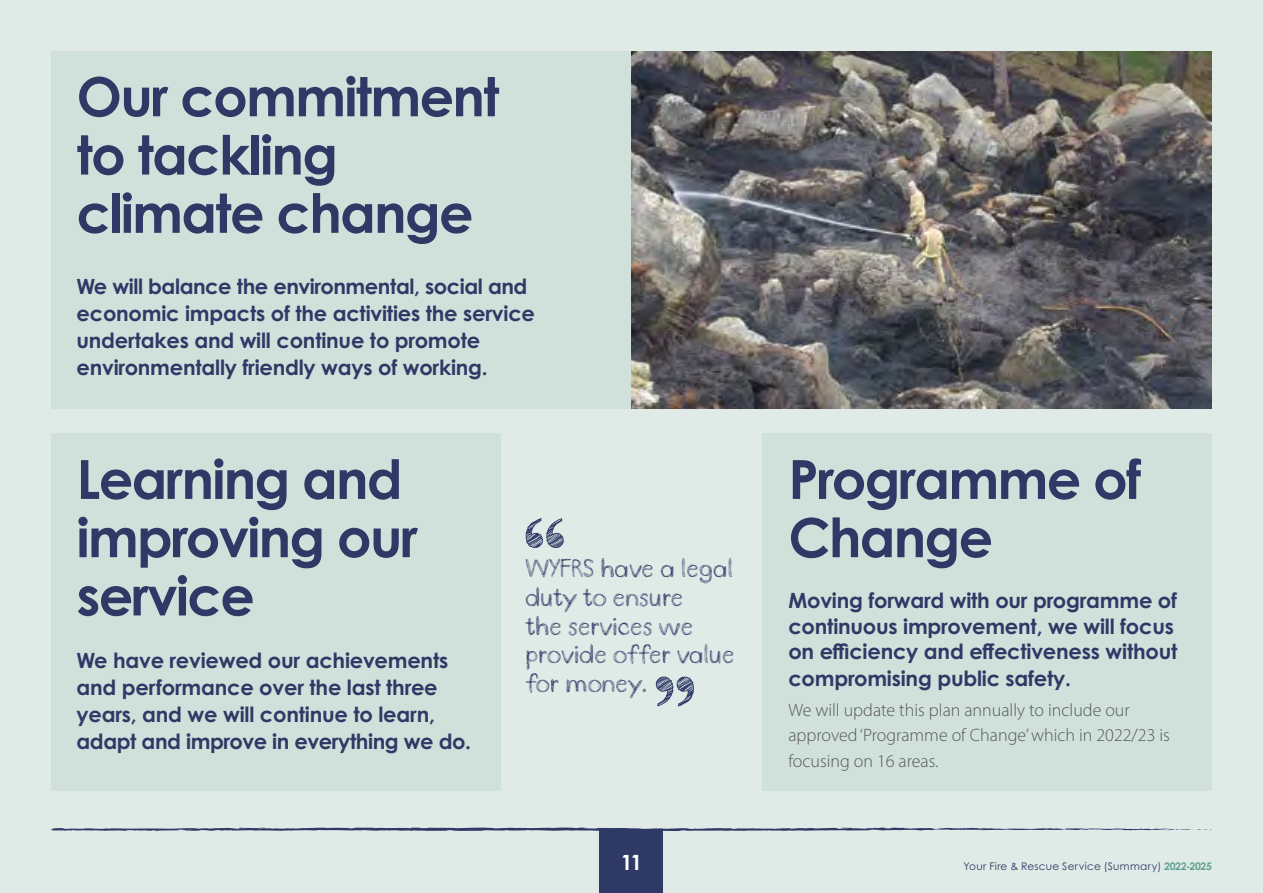
<style>
.page{position:relative;width:1263px;height:893px;background:#e0ebe8}
.page>*{position:absolute;margin:0;border:0;box-sizing:border-box;transform-origin:0 0}
.t1{font:700 54px/58.2px "Century Gothic Pro";letter-spacing:-.03em;color:#2e3966}
.t2{font:25.5px/28.5px "Doodle Pen";letter-spacing:-.03em;color:#2e3966}
.t3{font:700 21px/27px "Century Gothic Pro";letter-spacing:-.01em;color:#2e3966}
.t4{font:700 21px "Century Gothic Pro";color:#fff}
.t5{font:300 18px/25.5px "Myriad Pro";color:#575756}
.t6{font:10.5px "Century Gothic Pro";letter-spacing:.025em;color:#2e3966}
.s1{font-weight:700;color:#5ea08e}
</style>
<div class="page">
<div style="left:51px;top:51px;width:580px;height:357px;background:#d0e1db"></div>
<div style="left:51px;top:434px;width:449px;height:357px;background:#d0e1db"></div>
<div style="left:763px;top:434px;width:449px;height:357px;background:#d0e1db"></div>
<img style="left:631px;top:51px;width:581px;height:357px">
<svg style="left:526px;top:518px;width:38px;height:30px"></svg>
<svg style="left:655px;top:677px;width:39px;height:29px"></svg>
<div style="left:600px;top:829px;width:63px;height:64px;background:#2e3966"></div>
<svg style="left:51px;top:827px;width:1161px;height:4px"></svg>
<h1 class="t1" style="left:77px;top:67px;width:424px">Our commitment to tackling climate change</h1>
<p class="t3" style="left:77px;top:272px;width:460px">We will balance the environmental, social and economic impacts of the activities the service undertakes and will continue to promote environmentally friendly ways of working.</p>
<h1 class="t1" style="left:77px;top:449px;width:343px">Learning and improving our service</h1>
<p class="t3" style="left:77px;top:647px;width:396px">We have reviewed our achievements and performance over the last three years, and we will continue to learn, adapt and improve in everything we do.</p>
<p class="t2" style="left:526px;top:557px;width:211px">WYFRS have a legal duty to ensure<br>the services we provide offer value for money.</p>
<h1 class="t1" style="left:788px;top:449px;width:354px">Programme of<br>Change</h1>
<p class="t3" style="left:788px;top:587px;width:390px;line-height:26px">Moving forward with our programme of continuous improvement, we will focus on efficiency and effectiveness without compromising public safety.</p>
<p class="t5" style="left:788px;top:697px;width:383px">We will update this plan annually to include our approved ‘Programme of Change’ which in 2022/23 is focusing on 16 areas.</p>
<p class="t4" style="left:621px;top:850px;width:23px">11</p>
<p class="t6" style="left:963px;top:860px;width:250px">Your Fire &amp; Rescue Service (Summary) <span class="s1">2022-2025</span></p>
</div>
